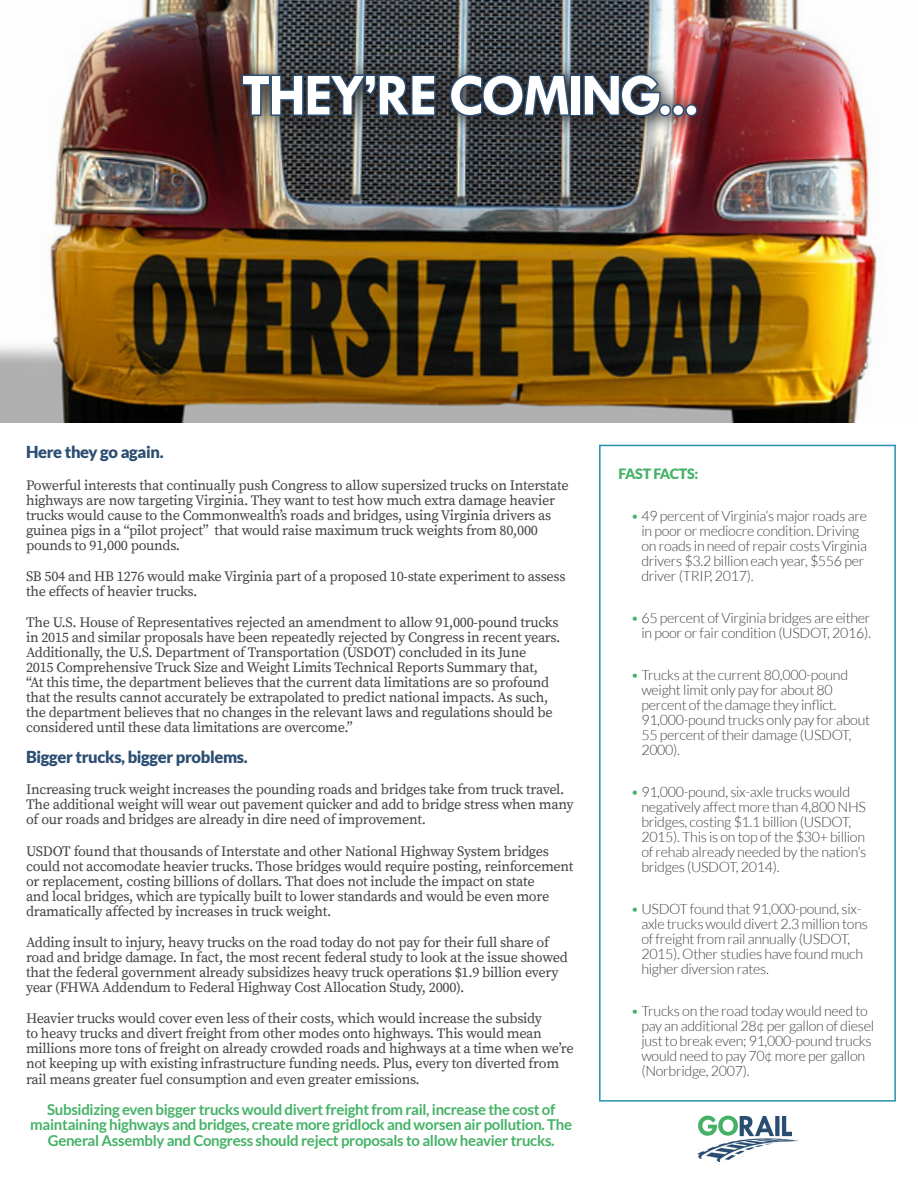
<style>
.page{position:relative;width:918px;height:1188px;background:#fff}
.page>*{position:absolute;margin:0;border:0;box-sizing:border-box;transform-origin:0 0}
.t1{font:700 60px "Tw Cen";letter-spacing:-.04em;color:#fff}
.t2{font:900 16.5px "Lato";letter-spacing:-.02em;color:#2b4e72}
.t3{font:700 15px/15.3px "Lato";letter-spacing:-.02em;color:#45b267;text-align:center}
.t4{font:14.25px/15px "Source Serif Pro";letter-spacing:-.02em;color:#434343}
.t5{font:300 14.25px/15px "Lato";letter-spacing:-.02em;color:#434343}
.t6{font:900 14.25px "Lato";letter-spacing:-.02em;color:#45b267}
.s1{color:#45b267}
</style>
<div class="page">
<img style="left:0;top:0;width:882px;height:422px">
<img style="left:225px;top:59px;width:491px;height:77px">
<svg style="left:240px;top:73px;width:197px;height:44px;background:#353f4c"></svg>
<svg style="left:448px;top:72px;width:124px;height:46px;background:#303c49"></svg>
<div style="left:570px;top:75px;width:11px;height:41px;border:3px solid #2b4e72"></div>
<img style="left:582px;top:72px;width:118px;height:46px">
<div style="left:599px;top:445px;width:297px;height:657px;border:2px solid #2790b0"></div>
<img style="left:739px;top:1116px;width:53px;height:23px">
<img style="left:698px;top:1139px;width:100px;height:23px">
<svg style="left:698px;top:1116px;width:40px;height:20px"></svg>
<p class="t1" style="left:242px;top:59px;width:459px">THEY’RE COMING...</p>
<p class="t2" style="left:26px;top:443px;width:139px">Here they go again.</p>
<p class="t4" style="left:26px;top:478px;width:544px">Powerful interests that continually push Congress to allow supersized trucks on Interstate highways are now targeting Virginia. They want to test how much extra damage heavier trucks would cause to the Commonwealth’s roads and bridges, using Virginia drivers as guinea pigs in a “pilot project” that would raise maximum truck weights from 80,000 pounds to 91,000 pounds.</p>
<p class="t4" style="left:26px;top:569px;width:541px">SB 504 and HB 1276 would make Virginia part of a proposed 10-state experiment to assess the effects of heavier trucks.</p>
<p class="t4" style="left:26px;top:615px;width:536px">The U.S. House of Representatives rejected an amendment to allow 91,000-pound trucks in 2015 and similar proposals have been repeatedly rejected by Congress in recent years.<br>Additionally, the U.S. Department of Transportation (USDOT) concluded in its June<br>2015 Comprehensive Truck Size and Weight Limits Technical Reports Summary that,<br>“At this time, the department believes that the current data limitations are so profound that the results cannot accurately be extrapolated to predict national impacts. As such, the department believes that no changes in the relevant laws and regulations should be considered until these data limitations are overcome.”</p>
<p class="t2" style="left:26px;top:747px;width:223px">Bigger trucks, bigger problems.</p>
<p class="t4" style="left:26px;top:783px;width:549px">Increasing truck weight increases the pounding roads and bridges take from truck travel.<br>The additional weight will wear out pavement quicker and add to bridge stress when many of our roads and bridges are already in dire need of improvement.</p>
<p class="t4" style="left:26px;top:844px;width:549px">USDOT found that thousands of Interstate and other National Highway System bridges could not accomodate heavier trucks. Those bridges would require posting, reinforcement or replacement, costing billions of dollars. That does not include the impact on state<br>and local bridges, which are typically built to lower standards and would be even more dramatically affected by increases in truck weight.</p>
<p class="t4" style="left:26px;top:935px;width:543px">Adding insult to injury, heavy trucks on the road today do not pay for their full share of road and bridge damage. In fact, the most recent federal study to look at the issue showed that the federal government already subsidizes heavy truck operations $1.9 billion every year (FHWA Addendum to Federal Highway Cost Allocation Study, 2000).</p>
<p class="t4" style="left:26px;top:1011px;width:549px">Heavier trucks would cover even less of their costs, which would increase the subsidy<br>to heavy trucks and divert freight from other modes onto highways. This would mean millions more tons of freight on already crowded roads and highways at a time when we’re not keeping up with existing infrastructure funding needs. Plus, every ton diverted from rail means greater fuel consumption and even greater emissions.</p>
<p class="t3" style="left:30px;top:1102px;width:543px">Subsidizing even bigger trucks would divert freight from rail, increase the cost of maintaining highways and bridges, create more gridlock and worsen air pollution. The<br>General Assembly and Congress should reject proposals to allow heavier trucks.</p>
<p class="t6" style="left:619px;top:466px;width:81px">FAST FACTS:</p>
<p class="t5" style="left:641px;top:509px;width:227px;text-indent:-10px"><span class="s1">•</span> 49 percent of Virginia’s major roads are in poor or mediocre condition. Driving on roads in need of repair costs Virginia drivers $3.2 billion each year, $556 per driver (TRIP, 2017).</p>
<p class="t5" style="left:631px;top:611px;width:241px;text-align:right"><span class="s1">•</span> 65 percent of Virginia bridges are either in poor or fair condition (USDOT, 2016).</p>
<p class="t5" style="left:641px;top:668px;width:230px;text-indent:-10px"><span class="s1">•</span> Trucks at the current 80,000-pound weight limit only pay for about 80 percent of the damage they inflict.<br>91,000-pound trucks only pay for about<br>55 percent of their damage (USDOT,<br>2000).</p>
<p class="t5" style="left:641px;top:785px;width:226px;text-indent:-10px"><span class="s1">•</span> 91,000-pound, six-axle trucks would negatively affect more than 4,800 NHS bridges, costing $1.1 billion (USDOT, 2015). This is on top of the $30+ billion of rehab already needed by the nation’s bridges (USDOT, 2014).</p>
<p class="t5" style="left:641px;top:902px;width:228px;text-indent:-10px"><span class="s1">•</span> USDOT found that 91,000-pound, six&shy;axle trucks would divert 2.3 million tons of freight from rail annually (USDOT, 2015). Other studies have found much higher diversion rates.</p>
<p class="t5" style="left:641px;top:1004px;width:234px;text-indent:-10px"><span class="s1">•</span> Trucks on the road today would need to pay an additional 28¢ per gallon of diesel just to break even; 91,000-pound trucks would need to pay 70¢ more per gallon (Norbridge, 2007).</p>
</div>
